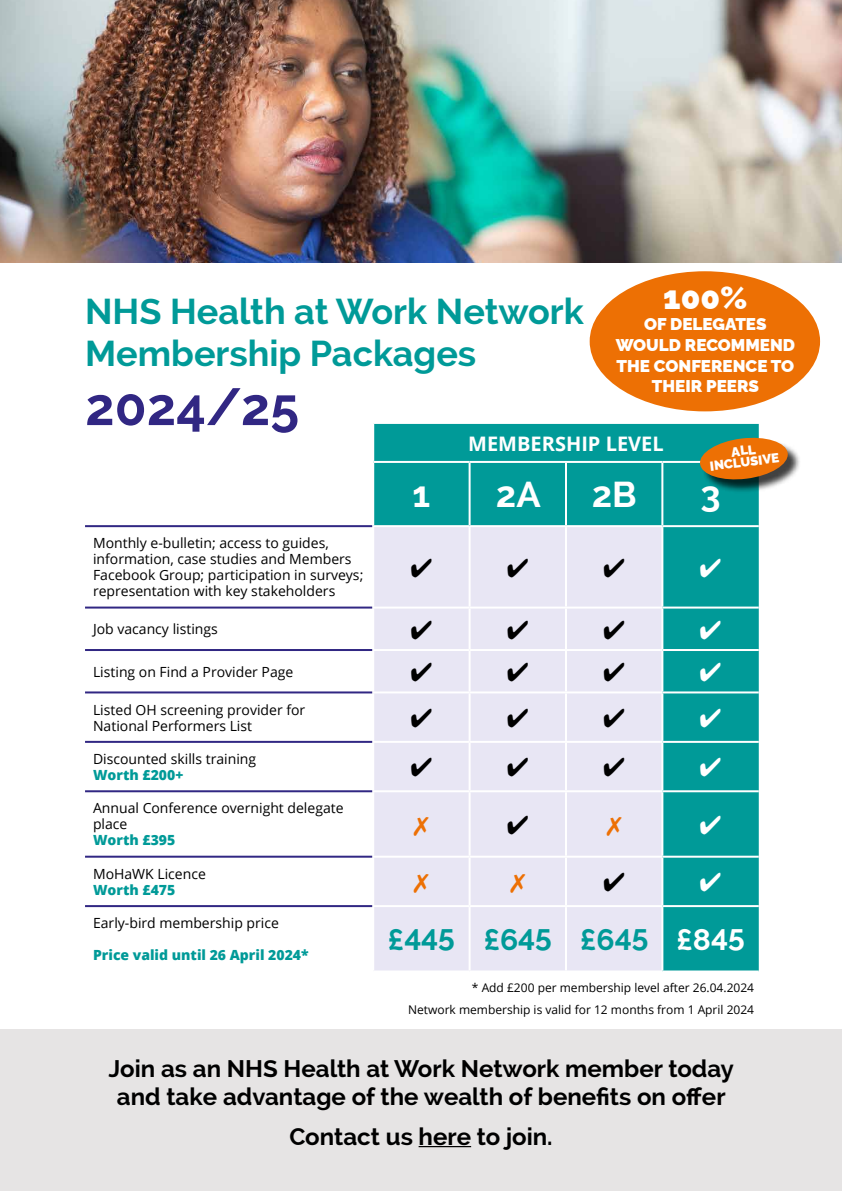
<style>
.page{position:relative;width:842px;height:1191px;background:#fff}
.page>*{position:absolute;margin:0;border:0;box-sizing:border-box;transform-origin:0 0}
.t1{font:700 52px "Raleway";color:#312783}
.t2{font:700 36px/42px "Raleway";color:#009a98}
.t3{font:700 36px "Raleway";color:#fff}
.t4{font:900 32.2px "Raleway";color:#fff}
.t5{font:700 30px "Raleway";color:#009a98}
.t6{font:700 24px/28px "Raleway";color:#000;text-align:center}
.t7{font:700 20px "Open Sans";color:#fff}
.t8{font:900 17px/20.8px "Raleway";color:#fff;text-align:center}
.t9{font:14px/16px "Open Sans";color:#000}
.t10{font:800 14px "Open Sans";color:#009a98}
.t11{font:900 13.2px/11.4px "Raleway";color:#fff;text-align:center}
.t12{font:12px/22.6px "Open Sans";color:#000;text-align:right}
.s1{color:#fff}
</style>
<div class="page">
<div style="left:0;top:1029px;width:842px;height:162px;background:#e6e4e4"></div>
<img style="left:0;top:0;width:842px;height:262px">
<hr style="left:419px;top:1146px;width:52px;height:1px;background:#000">
<svg style="left:85px;top:527px;width:287px;height:381px"></svg>
<div style="left:374px;top:527px;width:287px;height:443px;background:#e8e6f4"></div>
<div style="left:663px;top:527px;width:96px;height:443px;background:#009a98"></div>
<hr style="left:469px;top:527px;width:2px;height:79px;background:#fff">
<hr style="left:565px;top:527px;width:2px;height:79px;background:#fff">
<hr style="left:372px;top:606px;width:98px;height:2px;background:#fff">
<hr style="left:470px;top:606px;width:96px;height:2px;background:#fff">
<hr style="left:469px;top:608px;width:2px;height:41px;background:#fff">
<hr style="left:566px;top:606px;width:96px;height:2px;background:#fff">
<hr style="left:565px;top:608px;width:2px;height:41px;background:#fff">
<hr style="left:662px;top:606px;width:97px;height:2px;background:#fff">
<hr style="left:372px;top:649px;width:98px;height:2px;background:#fff">
<hr style="left:470px;top:649px;width:96px;height:2px;background:#fff">
<hr style="left:469px;top:651px;width:2px;height:40px;background:#fff">
<hr style="left:566px;top:649px;width:96px;height:2px;background:#fff">
<hr style="left:565px;top:651px;width:2px;height:40px;background:#fff">
<hr style="left:662px;top:649px;width:97px;height:2px;background:#fff">
<hr style="left:372px;top:691px;width:98px;height:2px;background:#fff">
<hr style="left:470px;top:691px;width:96px;height:2px;background:#fff">
<hr style="left:469px;top:693px;width:2px;height:48px;background:#fff">
<hr style="left:566px;top:691px;width:96px;height:2px;background:#fff">
<hr style="left:565px;top:693px;width:2px;height:48px;background:#fff">
<hr style="left:662px;top:691px;width:97px;height:2px;background:#fff">
<hr style="left:372px;top:741px;width:98px;height:2px;background:#fff">
<hr style="left:470px;top:741px;width:96px;height:2px;background:#fff">
<hr style="left:469px;top:743px;width:2px;height:47px;background:#fff">
<hr style="left:566px;top:741px;width:96px;height:2px;background:#fff">
<hr style="left:565px;top:743px;width:2px;height:47px;background:#fff">
<hr style="left:662px;top:741px;width:97px;height:2px;background:#fff">
<hr style="left:372px;top:790px;width:98px;height:2px;background:#fff">
<hr style="left:470px;top:790px;width:96px;height:2px;background:#fff">
<hr style="left:469px;top:792px;width:2px;height:63px;background:#fff">
<hr style="left:566px;top:790px;width:96px;height:2px;background:#fff">
<hr style="left:565px;top:792px;width:2px;height:63px;background:#fff">
<hr style="left:662px;top:790px;width:97px;height:2px;background:#fff">
<hr style="left:372px;top:855px;width:98px;height:2px;background:#fff">
<hr style="left:470px;top:855px;width:96px;height:2px;background:#fff">
<hr style="left:469px;top:857px;width:2px;height:48px;background:#fff">
<hr style="left:566px;top:855px;width:96px;height:2px;background:#fff">
<hr style="left:565px;top:857px;width:2px;height:48px;background:#fff">
<hr style="left:662px;top:855px;width:97px;height:2px;background:#fff">
<hr style="left:372px;top:905px;width:98px;height:2px;background:#fff">
<hr style="left:470px;top:905px;width:96px;height:2px;background:#fff">
<hr style="left:469px;top:907px;width:2px;height:63px;background:#fff">
<hr style="left:566px;top:905px;width:96px;height:2px;background:#fff">
<hr style="left:565px;top:907px;width:2px;height:63px;background:#fff">
<hr style="left:662px;top:905px;width:97px;height:2px;background:#fff">
<hr style="left:85px;top:525px;width:287px;height:2px;background:#312783">
<hr style="left:85px;top:606px;width:287px;height:2px;background:#312783">
<hr style="left:85px;top:649px;width:287px;height:2px;background:#312783">
<hr style="left:85px;top:691px;width:287px;height:2px;background:#312783">
<hr style="left:85px;top:741px;width:287px;height:2px;background:#312783">
<hr style="left:85px;top:790px;width:287px;height:2px;background:#312783">
<hr style="left:85px;top:855px;width:287px;height:2px;background:#312783">
<hr style="left:85px;top:905px;width:287px;height:2px;background:#312783">
<div style="left:701px;top:439px;width:100px;height:54px;background:#000;opacity:.75"></div>
<svg style="left:373px;top:424px;width:416px;height:102px;background:#249d94"></svg>
<div style="left:590px;top:271px;width:230px;height:140px;background:#ed7004;border-radius:50%"></div>
<svg style="left:414px;top:816px;width:15px;height:19px"></svg>
<svg style="left:607px;top:816px;width:15px;height:19px"></svg>
<svg style="left:414px;top:874px;width:15px;height:19px"></svg>
<svg style="left:510px;top:874px;width:15px;height:19px"></svg>
<svg style="left:411px;top:558px;width:20px;height:19px"></svg>
<svg style="left:508px;top:558px;width:20px;height:19px"></svg>
<svg style="left:604px;top:558px;width:20px;height:19px"></svg>
<svg style="left:700px;top:558px;width:21px;height:19px"></svg>
<svg style="left:411px;top:620px;width:20px;height:19px"></svg>
<svg style="left:508px;top:620px;width:20px;height:19px"></svg>
<svg style="left:604px;top:620px;width:20px;height:19px"></svg>
<svg style="left:700px;top:620px;width:21px;height:19px"></svg>
<svg style="left:411px;top:662px;width:20px;height:19px"></svg>
<svg style="left:508px;top:662px;width:20px;height:19px"></svg>
<svg style="left:604px;top:662px;width:20px;height:19px"></svg>
<svg style="left:700px;top:662px;width:21px;height:19px"></svg>
<svg style="left:411px;top:708px;width:20px;height:19px"></svg>
<svg style="left:508px;top:708px;width:20px;height:19px"></svg>
<svg style="left:604px;top:708px;width:20px;height:19px"></svg>
<svg style="left:700px;top:708px;width:21px;height:19px"></svg>
<svg style="left:411px;top:758px;width:20px;height:18px"></svg>
<svg style="left:508px;top:758px;width:20px;height:18px"></svg>
<svg style="left:604px;top:758px;width:20px;height:18px"></svg>
<svg style="left:700px;top:758px;width:21px;height:18px"></svg>
<svg style="left:508px;top:815px;width:20px;height:19px"></svg>
<svg style="left:700px;top:815px;width:21px;height:19px"></svg>
<svg style="left:604px;top:872px;width:20px;height:19px"></svg>
<svg style="left:700px;top:872px;width:21px;height:19px"></svg>
<h2 class="t2" style="left:85px;top:290px;width:500px">NHS Health at Work Network<br>Membership Packages</h2>
<h1 class="t1" style="left:85px;top:377px;width:216px">2024/25</h1>
<h3 class="t4" style="left:663px;top:272px;width:86px">100%</h3>
<p class="t8" style="left:616px;top:312px;width:181px">OF DELEGATES<br>WOULD RECOMMEND<br>THE CONFERENCE TO<br>THEIR PEERS</p>
<h3 class="t7" style="left:468px;top:429px;width:197px">MEMBERSHIP LEVEL</h3>
<p class="t11" style="left:708px;top:447px;width:71px;rotate:-7deg">ALL<br>INCLUSIVE</p>
<p class="t9" style="left:93px;top:535px;width:272px">Monthly e-bulletin; access to guides, information, case studies and Members Facebook Group; participation in surveys; representation with key stakeholders</p>
<p class="t9" style="left:93px;top:620px;width:126px">Job vacancy listings</p>
<p class="t9" style="left:93px;top:663px;width:202px">Listing on Find a Provider Page</p>
<p class="t9" style="left:93px;top:701px;width:214px">Listed OH screening provider for<br>National Performers List</p>
<p class="t9" style="left:93px;top:750px;width:165px">Discounted skills training</p>
<p class="t10" style="left:93px;top:764px;width:92px">Worth £200+</p>
<p class="t9" style="left:93px;top:800px;width:252px">Annual Conference overnight delegate place</p>
<p class="t10" style="left:93px;top:829px;width:84px">Worth £395</p>
<p class="t9" style="left:93px;top:865px;width:114px">MoHaWK Licence</p>
<p class="t10" style="left:93px;top:879px;width:84px">Worth £475</p>
<p class="t9" style="left:93px;top:914px;width:187px">Early-bird membership price</p>
<p class="t10" style="left:93px;top:944px;width:217px">Price valid until 26 April 2024*</p>
<h2 class="t3" style="left:413px;top:474px;width:19px">1</h2>
<h2 class="t3" style="left:496px;top:474px;width:46px">2A</h2>
<h2 class="t3" style="left:592px;top:474px;width:46px">2B</h2>
<h2 class="t3" style="left:700px;top:474px;width:22px">3</h2>
<h3 class="t5" style="left:388px;top:918px;width:358px">£445 £645 £645 <span class="s1">£845</span></h3>
<p class="t12" style="left:408px;top:975px;width:348px">* Add £200 per membership level after 26.04.2024<br>Network membership is valid for 12 months from 1 April 2024</p>
<h3 class="t6" style="left:109px;top:1055px;width:627px">Join as an NHS Health at Work Network member today and take advantage of the wealth of benefits on offer</h3>
<h3 class="t6" style="left:289px;top:1122px;width:265px">Contact us here to join.</h3>
</div>
